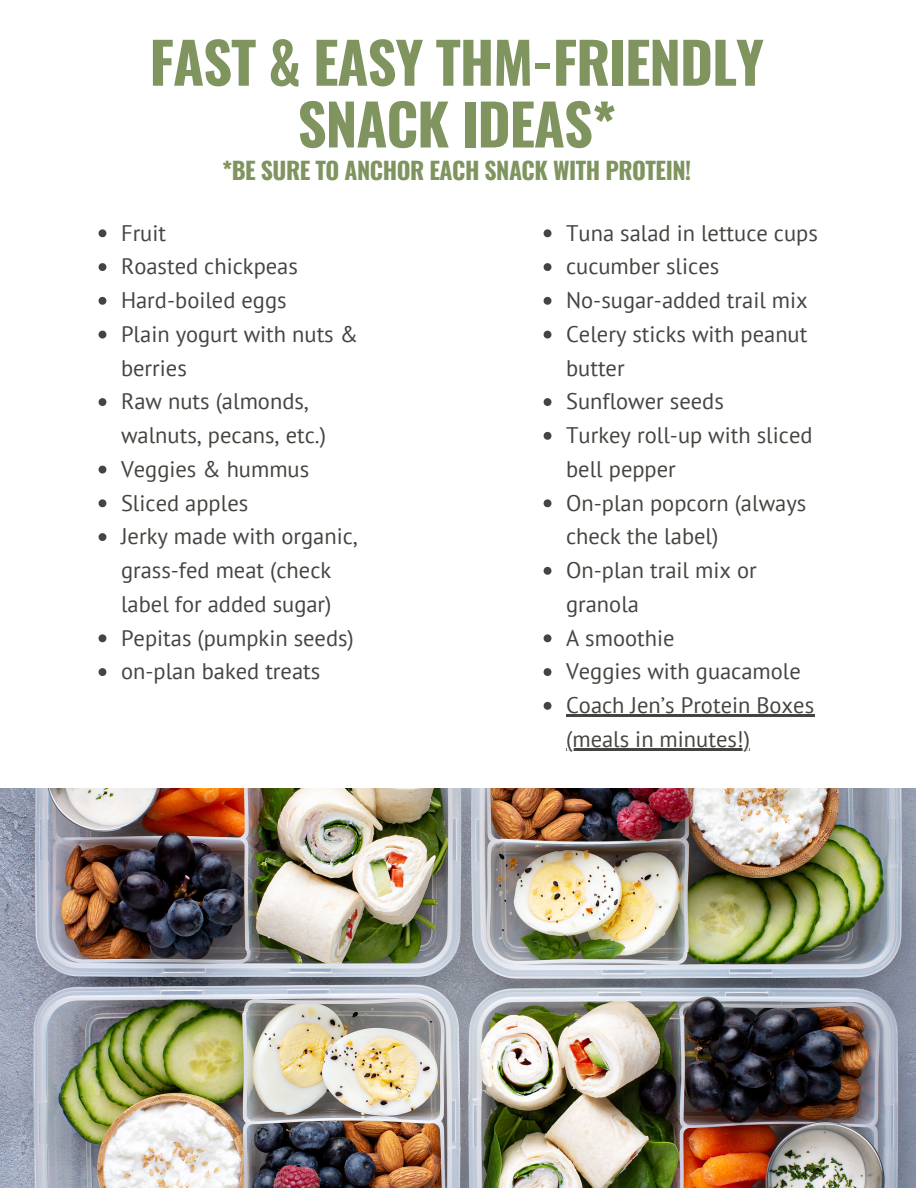
<style>
.page{position:relative;width:918px;height:1188px;background:#fff}
.page>*{position:absolute;margin:0;border:0;box-sizing:border-box;transform-origin:0 0}
.t1{font:700 56.7px "Oswald";letter-spacing:-.02em;color:#7f945f}
.t2{font:700 23.7px "Oswald";letter-spacing:-.02em;color:#7f945f}
.t3{font:22.5px/33.8px "PT Sans";color:#444440}
</style>
<div class="page">
<img style="left:0;top:789px;width:916px;height:399px">
<svg style="left:99px;top:229px;width:7px;height:8px"></svg>
<svg style="left:99px;top:263px;width:7px;height:8px"></svg>
<svg style="left:99px;top:297px;width:7px;height:8px"></svg>
<svg style="left:99px;top:331px;width:7px;height:8px"></svg>
<svg style="left:99px;top:398px;width:7px;height:8px"></svg>
<svg style="left:99px;top:466px;width:7px;height:8px"></svg>
<svg style="left:99px;top:499px;width:7px;height:8px"></svg>
<svg style="left:99px;top:533px;width:7px;height:8px"></svg>
<svg style="left:99px;top:634px;width:7px;height:8px"></svg>
<svg style="left:99px;top:668px;width:7px;height:8px"></svg>
<svg style="left:544px;top:229px;width:7px;height:8px"></svg>
<svg style="left:544px;top:263px;width:7px;height:8px"></svg>
<svg style="left:544px;top:297px;width:7px;height:8px"></svg>
<svg style="left:544px;top:331px;width:7px;height:8px"></svg>
<svg style="left:544px;top:398px;width:7px;height:8px"></svg>
<svg style="left:544px;top:432px;width:7px;height:8px"></svg>
<svg style="left:544px;top:499px;width:7px;height:8px"></svg>
<svg style="left:544px;top:567px;width:7px;height:8px"></svg>
<svg style="left:544px;top:634px;width:7px;height:8px"></svg>
<svg style="left:544px;top:668px;width:7px;height:8px"></svg>
<svg style="left:544px;top:702px;width:7px;height:8px"></svg>
<hr style="left:566px;top:714px;width:248px;height:3px;background:#444440">
<hr style="left:566px;top:748px;width:184px;height:2px;background:#444440">
<p class="t1" style="left:150px;top:18px;width:616px">FAST &amp; EASY THM-FRIENDLY</p>
<p class="t1" style="left:298px;top:80px;width:320px">SNACK IDEAS*</p>
<p class="t2" style="left:222px;top:152px;width:471px">*BE SURE TO ANCHOR EACH SNACK WITH PROTEIN!</p>
<p class="t3" style="left:121px;top:215px;width:47px">Fruit</p>
<p class="t3" style="left:121px;top:249px;width:178px">Roasted chickpeas</p>
<p class="t3" style="left:121px;top:283px;width:167px">Hard-boiled eggs</p>
<p class="t3" style="left:121px;top:317px;width:239px">Plain yogurt with nuts &amp; berries</p>
<p class="t3" style="left:121px;top:384px;width:206px">Raw nuts (almonds, walnuts, pecans, etc.)</p>
<p class="t3" style="left:121px;top:452px;width:190px">Veggies &amp; hummus</p>
<p class="t3" style="left:121px;top:485px;width:129px">Sliced apples</p>
<p class="t3" style="left:121px;top:519px;width:238px">Jerky made with organic, grass-fed meat (check label for added sugar)</p>
<p class="t3" style="left:121px;top:620px;width:234px">Pepitas (pumpkin seeds)</p>
<p class="t3" style="left:121px;top:654px;width:201px">on-plan baked treats</p>
<p class="t3" style="left:566px;top:215px;width:253px">Tuna salad in lettuce cups</p>
<p class="t3" style="left:566px;top:249px;width:155px">cucumber slices</p>
<p class="t3" style="left:566px;top:283px;width:243px">No-sugar-added trail mix</p>
<p class="t3" style="left:566px;top:317px;width:243px">Celery sticks with peanut butter</p>
<p class="t3" style="left:566px;top:384px;width:159px">Sunflower seeds</p>
<p class="t3" style="left:566px;top:418px;width:248px">Turkey roll-up with sliced bell pepper</p>
<p class="t3" style="left:566px;top:485px;width:242px">On-plan popcorn (always check the label)</p>
<p class="t3" style="left:566px;top:553px;width:192px">On-plan trail mix or granola</p>
<p class="t3" style="left:566px;top:620px;width:110px">A smoothie</p>
<p class="t3" style="left:566px;top:654px;width:236px">Veggies with guacamole</p>
<p class="t3" style="left:566px;top:688px;width:250px">Coach Jen’s Protein Boxes (meals in minutes!)</p>
</div>
